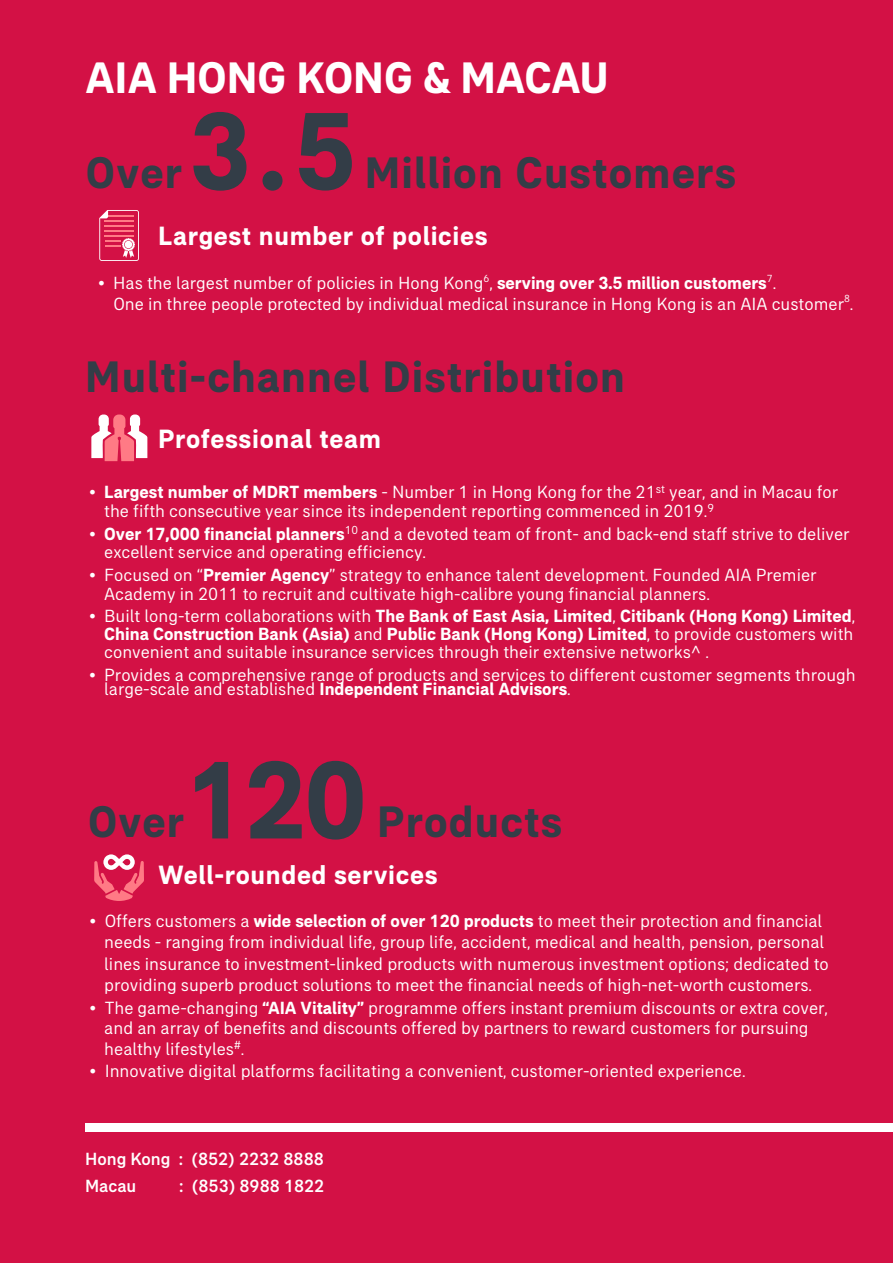
<style>
.page{position:relative;width:893px;height:1263px;background:#d31145}
.page>*{position:absolute;margin:0;border:0;box-sizing:border-box;transform-origin:0 0}
.t1{font:700 112.5px "AIA Everest";color:#333d47}
.t2{font:700 45px "AIA Everest";letter-spacing:.025em;color:#333d47}
.t3{font:700 45px "AIA Everest";color:#fff}
.t4{font:700 27px "AIA Everest";letter-spacing:.025em;color:#fff}
.t5{font:18px/18.8px "AIA Everest";color:#fff}
.t6{font:500 18px/27px "AIA Everest";color:#fff}
.s1{font-weight:700}
</style>
<div class="page">
<div style="left:85px;top:1123px;width:808px;height:9px;background:#fff"></div>
<svg style="left:99px;top:210px;width:40px;height:51px"></svg>
<svg style="left:91px;top:414px;width:56px;height:47px"></svg>
<svg style="left:94px;top:854px;width:50px;height:47px"></svg>
<h2 class="t3" style="left:85px;top:51px;width:525px">AIA HONG KONG &amp; MACAU</h2>
<h1 class="t1" style="left:189px;top:85px;width:169px">3.5</h1>
<h2 class="t2" style="left:365px;top:146px;width:373px">Million Customers</h2>
<h3 class="t4" style="left:158px;top:220px;width:331px">Largest number of policies</h3>
<p class="t5" style="left:113px;top:273px;width:742px;line-height:20.2px;text-indent:-15px">• Has the largest number of policies in Hong Kong<sup>6</sup>, <span class="s1">serving over 3.5 million customers</span><sup>7</sup>.<br>One in three people protected by individual medical insurance in Hong Kong is an AIA customer<sup>8</sup>.</p>
<h2 class="t2" style="left:86px;top:146px;width:98px">Over</h2>
<h2 class="t2" style="left:85px;top:351px;width:541px">Multi-channel Distribution</h2>
<h3 class="t4" style="left:158px;top:423px;width:224px">Professional team</h3>
<p class="t5" style="left:104px;top:483px;width:735px;text-indent:-15px">• <span class="s1">Largest number of MDRT members</span> - Number 1 in Hong Kong for the 21<sup>st</sup> year, and in Macau for the fifth consecutive year since its independent reporting commenced in 2019.<sup>9</sup></p>
<p class="t5" style="left:104px;top:524px;width:747px;text-indent:-15px">• <span class="s1">Over 17,000 financial planners</span><sup>10</sup> and a devoted team of front- and back-end staff strive to deliver excellent service and operating efficiency.</p>
<p class="t5" style="left:104px;top:565px;width:714px;text-indent:-15px">• Focused on “<span class="s1">Premier Agency</span>” strategy to enhance talent development. Founded AIA Premier<br>Academy in 2011 to recruit and cultivate high-calibre young financial planners.</p>
<p class="t5" style="left:104px;top:607px;width:752px;line-height:18px;text-align:justify;text-indent:-15px">• Built long-term collaborations with <span class="s1">The Bank of East Asia, Limited</span>, <span class="s1">Citibank (Hong Kong) Limited</span>, <span class="s1">China Construction Bank (Asia)</span> and <span class="s1">Public Bank (Hong Kong) Limited</span>, to provide customers with convenient and suitable insurance services through their extensive networks^ .</p>
<p class="t5" style="left:104px;top:667px;width:753px;line-height:14.2px;text-indent:-15px">• Provides a comprehensive range of products and services to different customer segments through large-scale and established <span class="s1">Independent Financial Advisors</span>.</p>
<h2 class="t2" style="left:88px;top:795px;width:98px">Over</h2>
<h1 class="t1" style="left:184px;top:734px;width:185px">120</h1>
<h2 class="t2" style="left:377px;top:795px;width:186px">Products</h2>
<h3 class="t4" style="left:158px;top:859px;width:281px">Well-rounded services</h3>
<p class="t5" style="left:104px;top:910px;width:726px;line-height:21.5px;text-indent:-15px">• Offers customers a <span class="s1">wide selection of over 120 products</span> to meet their protection and financial needs - ranging from individual life, group life, accident, medical and health, pension, personal lines insurance to investment-linked products with numerous investment options; dedicated to providing superb product solutions to meet the financial needs of high-net-worth customers.</p>
<p class="t5" style="left:104px;top:997px;width:725px;line-height:20.5px;text-indent:-15px">• The game-changing <span class="s1">“AIA Vitality”</span> programme offers instant premium discounts or extra cover, and an array of benefits and discounts offered by partners to reward customers for pursuing healthy lifestyles<sup>#</sup>.</p>
<p class="t5" style="left:90px;top:1061px;width:658px">• Innovative digital platforms facilitating a convenient, customer-oriented experience.</p>
<p class="t6" style="left:85px;top:1145px;width:240px">Hong Kong : (852) 2232 8888<br>Macau</p>
<p class="t6" style="left:179px;top:1172px;width:147px">: (853) 8988 1822</p>
</div>
